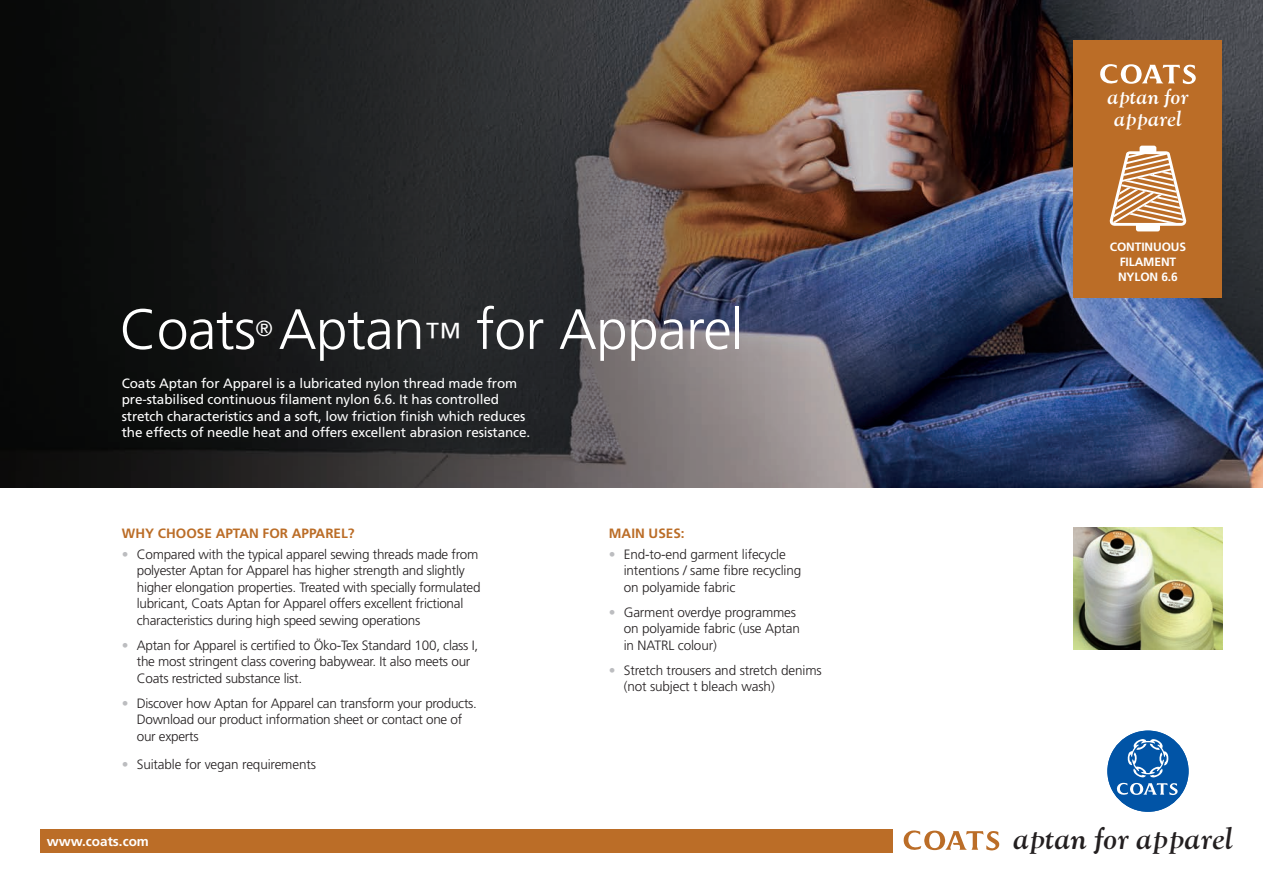
<style>
.page{position:relative;width:1263px;height:893px;background:#fff}
.page>*{position:absolute;margin:0;border:0;box-sizing:border-box;transform-origin:0 0}
.t1{font:300 56.7px "Frutiger LT Std";letter-spacing:-.01em;color:#fff}
.t2{font:italic 700 30px "LTC Goudy Oldstyle Pro";letter-spacing:-.01em;color:#231f20}
.t3{font:300 21.9px "Frutiger LT Std";color:#fff}
.t4{font:italic 700 21px/22.5px "LTC Goudy Oldstyle Pro";letter-spacing:-.01em;color:#fff;text-align:center}
.t5{font:300 13.5px/16.5px "Frutiger LT Std";letter-spacing:-.02em;color:#231f20}
.t6{font:13.5px/16.5px "Frutiger LT Std";letter-spacing:-.01em;color:#fff}
.t7{font:700 13.5px "Frutiger LT Std";color:#bb6d27}
.t8{font:700 13.5px "Frutiger LT Std";color:#fff}
.t9{font:700 12px/15px "Frutiger LT Std";letter-spacing:-.01em;color:#fff;text-align:center}
.s1{font-size:37.5px}
.s2{color:#bcbdc0}
</style>
<div class="page">
<img style="left:0;top:0;width:1263px;height:487px">
<div style="left:41px;top:829px;width:852px;height:23px;background:#bb6d27"></div>
<div style="left:1073px;top:41px;width:149px;height:257px;background:#bb6d27"></div>
<svg style="left:1109px;top:146px;width:77px;height:85px"></svg>
<img style="left:1073px;top:528px;width:149px;height:121px">
<div style="left:1107px;top:731px;width:81px;height:81px;background:#0154a6;border-radius:50%"></div>
<svg style="left:1116px;top:739px;width:62px;height:56px"></svg>
<svg style="left:903px;top:830px;width:97px;height:21px"></svg>
<svg style="left:1100px;top:64px;width:96px;height:20px"></svg>
<h3 class="t4" style="left:1107px;top:85px;width:83px">aptan for apparel</h3>
<h1 class="t1" style="left:120px;top:297px;width:626px">Coats Aptan<span class="s1">™</span> for Apparel</h1>
<h3 class="t3" style="left:256px;top:316px;width:19px">®</h3>
<p class="t6" style="left:122px;top:375px;width:410px">Coats Aptan for Apparel is a lubricated nylon thread made from pre-stabilised continuous filament nylon 6.6. It has controlled stretch characteristics and a soft, low friction finish which reduces the effects of needle heat and offers excellent abrasion resistance.</p>
<p class="t7" style="left:122px;top:525px;width:234px">WHY CHOOSE APTAN FOR APPAREL?</p>
<p class="t5" style="left:137px;top:546px;width:345px;text-indent:-15px"><span class="s2">•</span> Compared with the typical apparel sewing threads made from polyester Aptan for Apparel has higher strength and slightly higher elongation properties. Treated with specially formulated lubricant, Coats Aptan for Apparel offers excellent frictional characteristics during high speed sewing operations</p>
<p class="t5" style="left:137px;top:637px;width:343px;text-indent:-15px"><span class="s2">•</span> Aptan for Apparel is certified to Öko-Tex Standard 100, class I, the most stringent class covering babywear. It also meets our<br>Coats restricted substance list.</p>
<p class="t5" style="left:137px;top:695px;width:342px;text-indent:-15px"><span class="s2">•</span> Discover how Aptan for Apparel can transform your products.<br>Download our product information sheet or contact one of our experts</p>
<p class="t5" style="left:122px;top:756px;width:196px"><span class="s2">•</span> Suitable for vegan requirements</p>
<p class="t7" style="left:609px;top:525px;width:77px">MAIN USES:</p>
<p class="t5" style="left:624px;top:546px;width:179px;text-indent:-15px"><span class="s2">•</span> End-to-end garment lifecycle intentions / same fibre recycling on polyamide fabric</p>
<p class="t5" style="left:624px;top:604px;width:178px;text-indent:-15px"><span class="s2">•</span> Garment overdye programmes on polyamide fabric (use Aptan in NATRL colour)</p>
<p class="t5" style="left:624px;top:662px;width:199px;text-indent:-15px"><span class="s2">•</span> Stretch trousers and stretch denims (not subject t bleach wash)</p>
<p class="t9" style="left:1110px;top:240px;width:78px">CONTINUOUS<br>FILAMENT<br>NYLON 6.6</p>
<p class="t8" style="left:47px;top:833px;width:104px">www.coats.com</p>
<h2 class="t2" style="left:1013px;top:819px;width:222px">aptan for apparel</h2>
</div>
